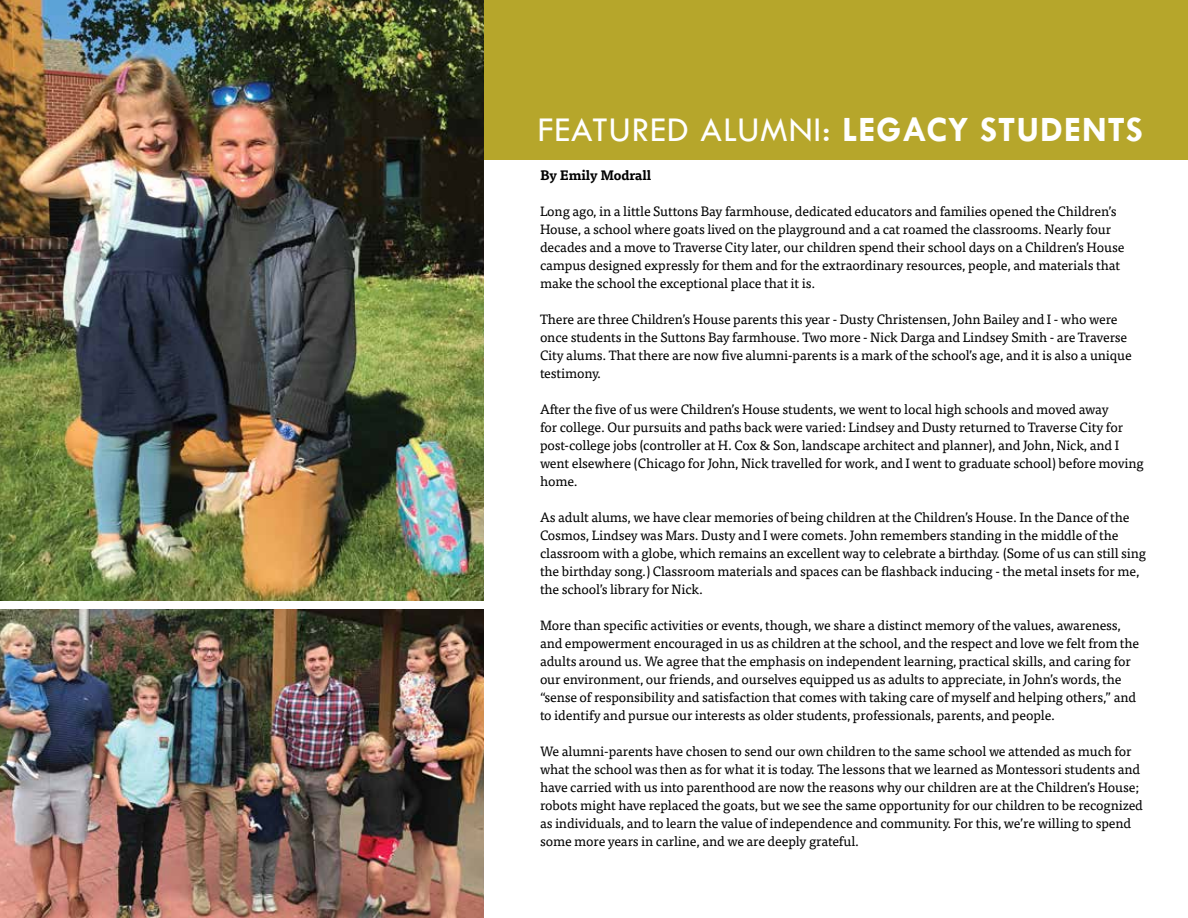
<style>
.page{position:relative;width:1188px;height:918px;background:#fff}
.page>*{position:absolute;margin:0;border:0;box-sizing:border-box;transform-origin:0 0}
.t1{font:36px "Tw Cen";letter-spacing:.025em;color:#fff}
.t2{font:13.5px/18px "Tisa Pro";letter-spacing:-.01em;color:#000}
.t3{font:700 13.5px "Tisa Pro";letter-spacing:-.01em;color:#000}
.s1{font-weight:700}
</style>
<div class="page">
<div style="left:0;top:0;width:1188px;height:160px;background:#b6a62b"></div>
<img style="left:0;top:0;width:484px;height:600px">
<img style="left:0;top:609px;width:484px;height:309px">
<h1 class="t1" style="left:538px;top:108px;width:607px">FEATURED ALUMNI: <span class="s1">LEGACY STUDENTS</span></h1>
<p class="t3" style="left:540px;top:164px;width:113px">By Emily Modrall</p>
<p class="t2" style="left:540px;top:201px;width:586px">Long ago, in a little Suttons Bay farmhouse, dedicated educators and families opened the Children’s House, a school where goats lived on the playground and a cat roamed the classrooms. Nearly four decades and a move to Traverse City later, our children spend their school days on a Children’s House campus designed expressly for them and for the extraordinary resources, people, and materials that make the school the exceptional place that it is.</p>
<p class="t2" style="left:540px;top:309px;width:593px">There are three Children’s House parents this year - Dusty Christensen, John Bailey and I - who were once students in the Suttons Bay farmhouse. Two more - Nick Darga and Lindsey Smith - are Traverse City alums. That there are now five alumni-parents is a mark of the school’s age, and it is also a unique testimony.</p>
<p class="t2" style="left:540px;top:399px;width:605px">After the five of us were Children’s House students, we went to local high schools and moved away<br>for college. Our pursuits and paths back were varied: Lindsey and Dusty returned to Traverse City for post-college jobs (controller at H. Cox &amp; Son, landscape architect and planner), and John, Nick, and I went elsewhere (Chicago for John, Nick travelled for work, and I went to graduate school) before moving home.</p>
<p class="t2" style="left:540px;top:507px;width:608px">As adult alums, we have clear memories of being children at the Children’s House. In the Dance of the Cosmos, Lindsey was Mars. Dusty and I were comets. John remembers standing in the middle of the classroom with a globe, which remains an excellent way to celebrate a birthday. (Some of us can still sing the birthday song.) Classroom materials and spaces can be flashback inducing - the metal insets for me, the school’s library for Nick.</p>
<p class="t2" style="left:540px;top:615px;width:601px">More than specific activities or events, though, we share a distinct memory of the values, awareness, and empowerment encouraged in us as children at the school, and the respect and love we felt from the adults around us. We agree that the emphasis on independent learning, practical skills, and caring for our environment, our friends, and ourselves equipped us as adults to appreciate, in John’s words, the “sense of responsibility and satisfaction that comes with taking care of myself and helping others,” and to identify and pursue our interests as older students, professionals, parents, and people.</p>
<p class="t2" style="left:540px;top:741px;width:605px">We alumni-parents have chosen to send our own children to the same school we attended as much for what the school was then as for what it is today. The lessons that we learned as Montessori students and have carried with us into parenthood are now the reasons why our children are at the Children’s House; robots might have replaced the goats, but we see the same opportunity for our children to be recognized as individuals, and to learn the value of independence and community. For this, we’re willing to spend some more years in carline, and we are deeply grateful.</p>
</div>
